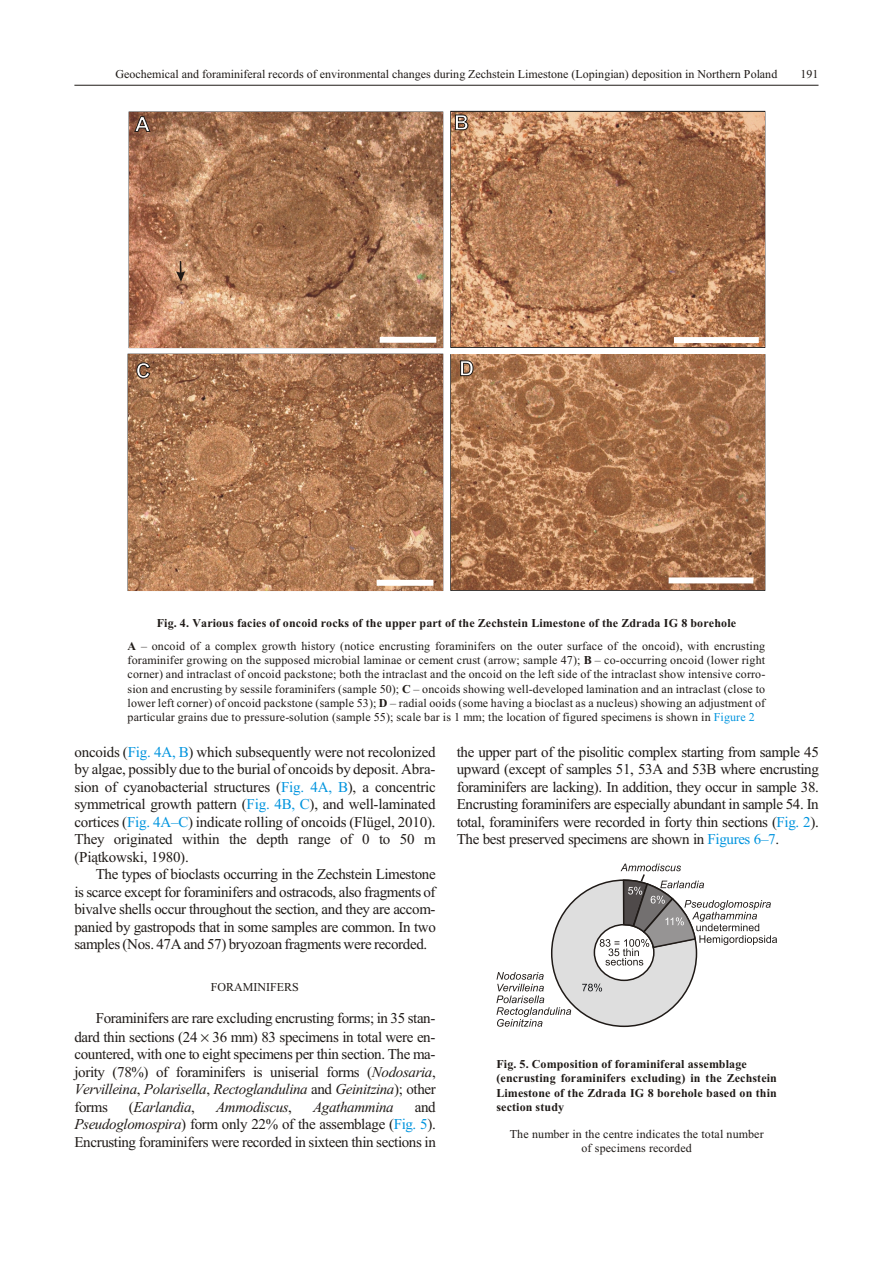
<style>
.page{position:relative;width:894px;height:1263px;background:#fff}
.page>*{position:absolute;margin:0;border:0;box-sizing:border-box;transform-origin:0 0}
.t1{font:15px/17.5px "Times New Roman";letter-spacing:-.02em;color:#1f1a17;text-align:justify}
.t2{font:italic 15px "Times New Roman";letter-spacing:-.02em;color:#1f1a17}
.t3{font:12px/14.1px "Times New Roman";letter-spacing:.01em;color:#1f1a17;text-align:center}
.t4{font:700 12px/14.2px "Times New Roman";letter-spacing:.01em;color:#1f1a17}
.s1{font-weight:700}
.s2{color:#0094de}
.s3{font-style:italic}
.s4{font-style:normal}
</style>
<div class="page">
<hr style="left:74px;top:85px;width:745px;height:1px;background:#1f1a17">
<img style="left:130px;top:112px;width:312px;height:235px">
<img style="left:451px;top:112px;width:313px;height:235px">
<img style="left:128px;top:355px;width:314px;height:235px">
<img style="left:451px;top:355px;width:313px;height:235px">
<svg style="left:134px;top:116px;width:17px;height:16px"></svg>
<svg style="left:455px;top:114px;width:14px;height:17px"></svg>
<svg style="left:460px;top:360px;width:14px;height:17px"></svg>
<svg style="left:136px;top:362px;width:15px;height:17px"></svg>
<div style="left:380px;top:337px;width:56px;height:6px;background:#fff"></div>
<div style="left:377px;top:580px;width:56px;height:6px;background:#fff"></div>
<div style="left:674px;top:337px;width:85px;height:6px;background:#fff"></div>
<div style="left:669px;top:577px;width:84px;height:6px;background:#fff"></div>
<svg style="left:176px;top:261px;width:9px;height:21px"></svg>
<div style="left:551px;top:879px;width:146px;height:148px;background:#dedede;border:2px solid #1f1a17;border-radius:50%"></div>
<svg style="left:594px;top:924px;width:61px;height:57px"></svg>
<svg style="left:496px;top:972px;width:75px;height:55px"></svg>
<svg style="left:582px;top:984px;width:20px;height:8px"></svg>
<svg style="left:600px;top:864px;width:177px;height:102px"></svg>
<p class="t3" style="left:116px;top:68px;width:663px">Geochemical and foraminiferal records of environmental changes during Zechstein Limestone (Lopingian) deposition in Northern Poland</p>
<p class="t3" style="left:800px;top:68px;width:20px">191</p>
<p class="t3" style="left:128px;top:612px;width:639px;line-height:23.2px"><span class="s1">Fig. 4. Var i ous fa cies of oncoid rocks of the up per part of the Zechstein Lime stone of the Zdrada IG 8 bore hole<br>A</span> – oncoid of a com plex growth his tory (no tice en crust ing foraminifers on the outer sur face of the oncoid), with en crust ing</p>
<p class="t3" style="left:128px;top:654px;width:639px;text-align:justify">foraminifer grow ing on the sup posed mi cro bial laminae or ce ment crust (ar row; sam ple 47); <span class="s1">B</span> – co-oc cur ring oncoid (lower right cor ner) and intraclast of oncoid packstone; both the intraclast and the oncoid on the left side of the intraclast show in ten sive cor ro - sion and en crust ing by ses sile foraminifers (sam ple 50); <span class="s1">C</span> – oncoids show ing well-de vel oped lam i na tion and an intraclast (close to lower left cor ner) of oncoid packstone (sam ple 53); <span class="s1">D</span> – ra dial ooids (some hav ing a bioclast as a nu cleus) show ing an ad just ment of par tic u lar grains due to pres sure-so lu tion (sam ple 55); scale bar is 1 mm; the lo ca tion of fig ured spec i mens is shown in <span class="s2">Fig ure 2</span></p>
<p class="t1" style="left:74px;top:744px;width:363px">oncoids (<span class="s2">Fig. 4A, B</span>) which sub se quently were not recolonized by al gae, pos si bly due to the burial of oncoids by de posit. Abra - sion of cyanobacterial struc tures (<span class="s2">Fig. 4A, B</span>), a con cen tric sym met ri cal growth pat tern (<span class="s2">Fig. 4B, C</span>), and well-lam i nated cor ti ces (<span class="s2">Fig. 4A–C</span>) in di cate roll ing of oncoids (Flügel, 2010).<br>They orig i nated within the depth range of 0 to 50 m (Pi¹tkowski, 1980).</p>
<p class="t1" style="left:74px;top:867px;width:363px;text-indent:21px">The types of bioclasts oc cur ring in the Zechstein Lime stone is scarce ex cept for foraminifers and ostracods, also frag ments of bi valve shells oc cur through out the sec tion, and they are ac com - pa nied by gas tro pods that in some sam ples are com mon. In two sam ples (Nos. 47A and 57) bryo zoan frag ments were re corded.</p>
<p class="t3" style="left:211px;top:981px;width:89px">FORAMINIFERS</p>
<p class="t1" style="left:74px;top:1010px;width:363px;line-height:19.2px;text-align:right">Foraminifers are rare ex clud ing en crust ing forms; in 35 stan - dard thin sec tions (24 36 mm) 83 spec i mens in to tal were en -</p>
<p class="t1" style="left:74px;top:1047px;width:363px">coun tered, with one to eight spec i mens per thin sec tion. The ma - jor ity (78%) of foraminifers is uniserial forms (<span class="s3">Nodosaria</span>, <span class="s3">Vervilleina</span>, <span class="s3">Polarisella</span>, <span class="s3">Rectoglandulina</span> and <span class="s3">Geinitzina</span>); other forms</p>
<p class="t1" style="left:74px;top:1100px;width:363px;text-indent:340px">and <span class="s3">Pseudoglomospira</span>) form only 22% of the as sem blage (<span class="s2">Fig. 5</span>).<br>En crust ing foraminifers were re corded in six teen thin sec tions in</p>
<p class="t2" style="left:129px;top:1102px;width:67px"><span class="s4">(</span>Earlandia<span class="s4">,</span></p>
<p class="t2" style="left:216px;top:1102px;width:77px">Ammodiscus<span class="s4">,</span></p>
<p class="t2" style="left:313px;top:1102px;width:82px">Agathammina</p>
<p class="t1" style="left:457px;top:744px;width:364px">the up per part of the pisolitic com plex start ing from sam ple 45 up ward (ex cept of sam ples 51, 53A and 53B where en crust ing foraminifers are lack ing). In ad di tion, they oc cur in sam ple 38.<br>En crust ing foraminifers are es pe cially abun dant in sam ple 54. In to tal, foraminifers were re corded in forty thin sec tions (<span class="s2">Fig. 2</span>).<br>The best pre served spec i mens are shown in <span class="s2">Fig ures 6–7</span>.</p>
<p class="t4" style="left:496px;top:1058px;width:282px">Fig. 5. Com po si tion of foraminiferal as sem blage<br>(en crust ing foraminifers ex clud ing) in the Zechstein Lime stone of the Zdrada IG 8 bore hole based on thin sec tion study</p>
<p class="t3" style="left:510px;top:1128px;width:255px">The num ber in the cen tre in di cates the to tal num ber of spec i mens re corded</p>
</div>
